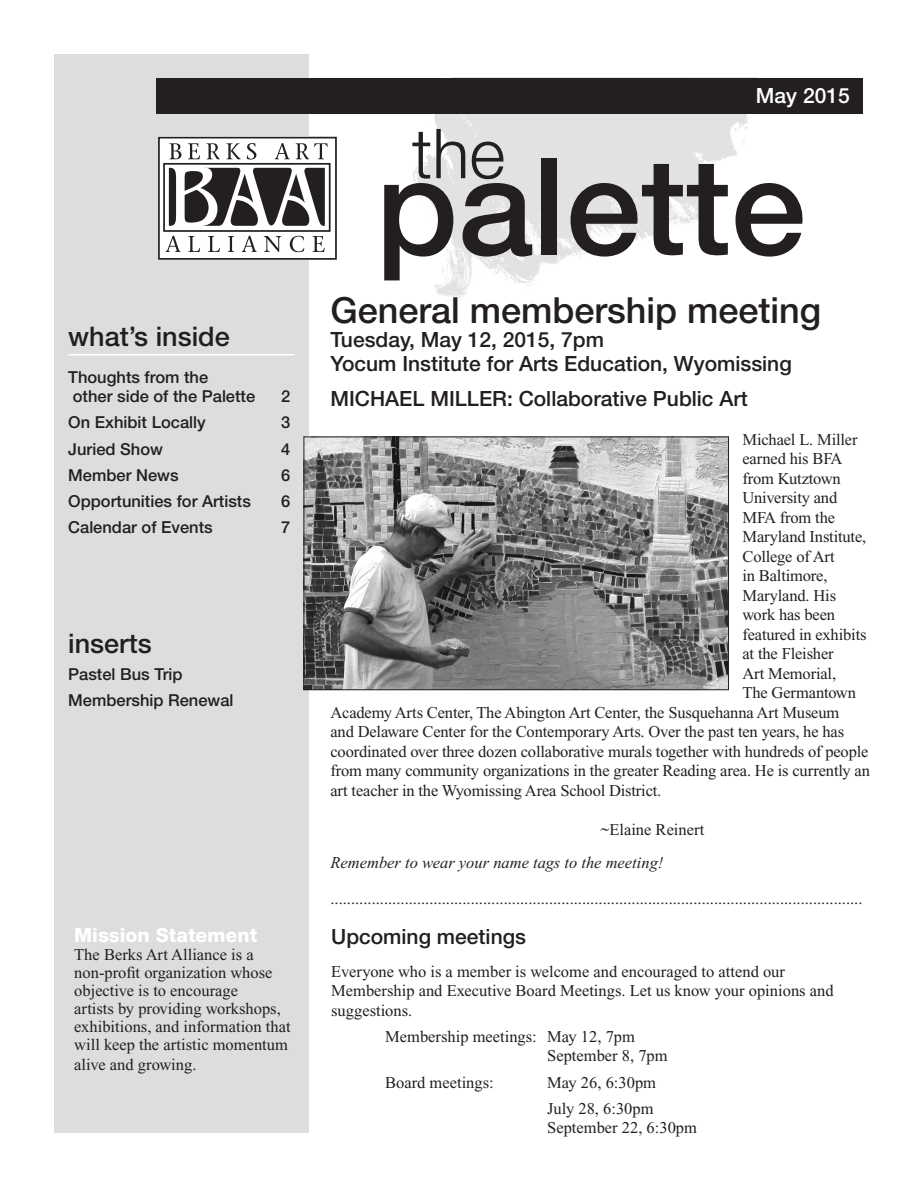
<style>
.page{position:relative;width:918px;height:1188px;background:#fff}
.page>*{position:absolute;margin:0;border:0;box-sizing:border-box;transform-origin:0 0}
.t1{font:500 135px "Helvetica Neue";color:#231f20}
.t2{font:300 69px "Helvetica Neue";color:#231f20}
.t3{font:500 36px "Helvetica Neue";color:#231f20}
.t4{font:500 27px "Helvetica Neue";color:#231f20}
.t5{font:500 21px "Helvetica Neue";color:#231f20}
.t6{font:500 21px "Helvetica Neue";color:#fff}
.t7{font:800 19.5px "Helvetica Neue";color:#fff}
.t8{font:16.5px/18px "Times New Roman";letter-spacing:-.01em;color:#231f20}
.t9{font:500 16.5px/19.5px "Helvetica Neue";color:#231f20}
.t10{font:italic 16.5px "Times New Roman";color:#231f20}
</style>
<div class="page">
<img style="left:403px;top:77px;width:378px;height:224px">
<div style="left:54px;top:54px;width:254px;height:1078px;background:#dcdddf"></div>
<div style="left:157px;top:78px;width:706px;height:35px;background:#231f20"></div>
<div style="left:159px;top:138px;width:177px;height:121px;background:#fff"></div>
<div style="left:158px;top:137px;width:179px;height:123px;border:2px solid #231f20"></div>
<div style="left:163px;top:163px;width:168px;height:69px;border:2px solid #231f20"></div>
<svg style="left:169px;top:143px;width:12px;height:16px"></svg>
<svg style="left:188px;top:143px;width:12px;height:16px"></svg>
<svg style="left:207px;top:143px;width:13px;height:16px"></svg>
<svg style="left:226px;top:143px;width:15px;height:16px"></svg>
<svg style="left:247px;top:143px;width:10px;height:17px"></svg>
<svg style="left:275px;top:143px;width:15px;height:16px"></svg>
<svg style="left:296px;top:143px;width:32px;height:16px"></svg>
<svg style="left:166px;top:236px;width:15px;height:16px"></svg>
<svg style="left:188px;top:236px;width:12px;height:16px"></svg>
<svg style="left:208px;top:236px;width:12px;height:16px"></svg>
<svg style="left:228px;top:236px;width:6px;height:16px"></svg>
<svg style="left:242px;top:236px;width:15px;height:16px"></svg>
<svg style="left:264px;top:236px;width:17px;height:16px"></svg>
<svg style="left:290px;top:236px;width:14px;height:16px"></svg>
<svg style="left:313px;top:236px;width:12px;height:16px"></svg>
<div style="left:169px;top:168px;width:156px;height:58px;border:2px solid #231f20"></div>
<svg style="left:171px;top:167px;width:152px;height:59px"></svg>
<hr style="left:68px;top:354px;width:227px;height:2px;background:#fff">
<img style="left:305px;top:438px;width:422px;height:250px">
<div style="left:303px;top:436px;width:426px;height:254px;border:1px solid #231f20"></div>
<p class="t4" style="left:68px;top:320px;width:163px">what’s inside</p>
<p class="t9" style="left:68px;top:367px;width:189px">Thoughts from the<br>other side of the Palette</p>
<p class="t9" style="left:281px;top:386px;width:11px">2</p>
<p class="t9" style="left:68px;top:413px;width:139px">On Exhibit Locally</p>
<p class="t9" style="left:281px;top:413px;width:11px">3</p>
<p class="t9" style="left:68px;top:439px;width:96px">Juried Show</p>
<p class="t9" style="left:281px;top:439px;width:11px">4</p>
<p class="t9" style="left:68px;top:465px;width:112px">Member News</p>
<p class="t9" style="left:281px;top:465px;width:11px">6</p>
<p class="t9" style="left:68px;top:491px;width:184px">Opportunities for Artists</p>
<p class="t9" style="left:281px;top:491px;width:11px">6</p>
<p class="t9" style="left:68px;top:518px;width:146px">Calendar of Events</p>
<p class="t9" style="left:281px;top:518px;width:11px">7</p>
<p class="t4" style="left:68px;top:628px;width:85px">inserts</p>
<p class="t9" style="left:68px;top:664px;width:116px">Pastel Bus Trip</p>
<p class="t9" style="left:68px;top:690px;width:167px">Membership Renewal</p>
<p class="t7" style="left:74px;top:924px;width:185px">Mission Statement</p>
<p class="t8" style="left:74px;top:946px;width:181px">The Berks Art Alliance is a</p>
<p class="t8" style="left:74px;top:964px;width:218px">non-profit organization whose objective is to encourage<br>artists by providing workshops, exhibitions, and information that will keep the artistic momentum</p>
<p class="t8" style="left:74px;top:1055px;width:124px">alive and growing.</p>
<p class="t6" style="left:756px;top:83px;width:95px">May 2015</p>
<p class="t2" style="left:412px;top:111px;width:95px">the</p>
<p class="t1" style="left:376px;top:126px;width:432px">palette</p>
<p class="t3" style="left:330px;top:289px;width:492px">General membership meeting</p>
<p class="t5" style="left:330px;top:327px;width:275px">Tuesday, May 12, 2015, 7pm</p>
<p class="t5" style="left:330px;top:351px;width:463px">Yocum Institute for Arts Education, Wyomissing</p>
<p class="t5" style="left:330px;top:386px;width:419px">MICHAEL MILLER: Collaborative Public Art</p>
<p class="t8" style="left:742px;top:430px;width:117px">Michael L. Miller</p>
<p class="t8" style="left:742px;top:450px;width:101px">earned his BFA</p>
<p class="t8" style="left:742px;top:469px;width:100px">from Kutztown</p>
<p class="t8" style="left:742px;top:489px;width:96px">University and</p>
<p class="t8" style="left:742px;top:508px;width:94px">MFA from the</p>
<p class="t8" style="left:742px;top:528px;width:125px">Maryland Institute,</p>
<p class="t8" style="left:742px;top:547px;width:94px">College of Art</p>
<p class="t8" style="left:742px;top:567px;width:87px">in Baltimore,</p>
<p class="t8" style="left:742px;top:586px;width:95px">Maryland. His</p>
<p class="t8" style="left:742px;top:606px;width:94px">work has been</p>
<p class="t8" style="left:742px;top:625px;width:126px">featured in exhibits</p>
<p class="t8" style="left:742px;top:645px;width:93px">at the Fleisher</p>
<p class="t8" style="left:742px;top:664px;width:95px">Art Memorial,</p>
<p class="t8" style="left:742px;top:684px;width:115px">The Germantown</p>
<p class="t8" style="left:330px;top:703px;width:510px">Academy Arts Center, The Abington Art Center, the Susquehanna Art Museum</p>
<p class="t8" style="left:330px;top:723px;width:515px">and Delaware Center for the Contemporary Arts. Over the past ten years, he has</p>
<p class="t8" style="left:330px;top:742px;width:540px">coordinated over three dozen collaborative murals together with hundreds of people</p>
<p class="t8" style="left:330px;top:762px;width:541px">from many community organizations in the greater Reading area. He is currently an</p>
<p class="t8" style="left:330px;top:781px;width:333px">art teacher in the Wyomissing Area School District.</p>
<p class="t8" style="left:600px;top:820px;width:106px">~Elaine Reinert</p>
<p class="t10" style="left:330px;top:854px;width:335px">Remember to wear your name tags to the meeting!</p>
<p class="t8" style="left:330px;top:889px;width:534px">.................................................................................................................................</p>
<p class="t5" style="left:331px;top:924px;width:196px">Upcoming meetings</p>
<p class="t8" style="left:331px;top:961px;width:504px;line-height:19.5px">Everyone who is a member is welcome and encouraged to attend our<br>Membership and Executive Board Meetings. Let us know your opinions and suggestions.</p>
<p class="t8" style="left:385px;top:1027px;width:251px">Membership meetings: May 12, 7pm</p>
<p class="t8" style="left:547px;top:1047px;width:122px">September 8, 7pm</p>
<p class="t8" style="left:385px;top:1073px;width:110px">Board meetings:</p>
<p class="t8" style="left:547px;top:1073px;width:110px">May 26, 6:30pm</p>
<p class="t8" style="left:547px;top:1099px;width:151px;line-height:19.5px">July 28, 6:30pm<br>September 22, 6:30pm</p>
</div>
